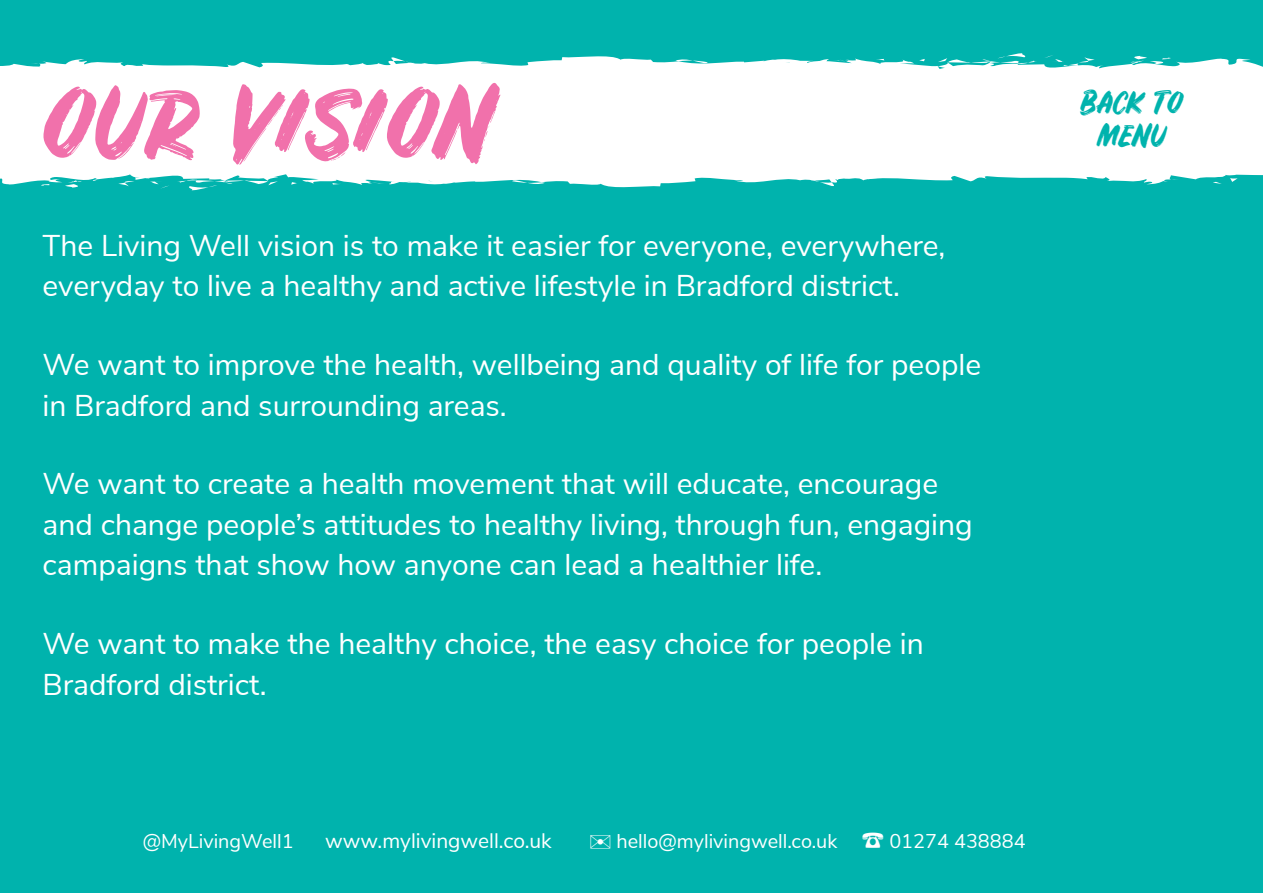
<style>
.page{position:relative;width:1263px;height:893px;background:#00b3ad}
.page>*{position:absolute;margin:0;border:0;box-sizing:border-box;transform-origin:0 0}
.t1{font:91.5px "Rustico";color:#f171ab}
.t2{font:30px/40.5px "Nunito Sans";color:#fff}
.t3{font:28.5px/33px "Rustico";color:#00b3ad;text-align:center}
.t4{font:19.95px "Nunito Sans";color:#fff}
.s1{font-size:21px}
</style>
<div class="page">
<svg style="left:1011px;top:53px;width:13px;height:2px"></svg>
<svg style="left:0;top:55px;width:1263px;height:134px;background:#e0f5f5"></svg>
<svg style="left:1185px;top:155px;width:10px;height:3px"></svg>
<svg style="left:924px;top:93px;width:9px;height:3px"></svg>
<svg style="left:652px;top:154px;width:6px;height:2px"></svg>
<svg style="left:331px;top:183px;width:10px;height:2px"></svg>
<svg style="left:368px;top:180px;width:43px;height:7px"></svg>
<svg style="left:332px;top:165px;width:39px;height:8px"></svg>
<svg style="left:667px;top:165px;width:3px;height:6px"></svg>
<svg style="left:811px;top:148px;width:24px;height:7px"></svg>
<svg style="left:1228px;top:96px;width:8px;height:2px"></svg>
<svg style="left:1109px;top:91px;width:13px;height:4px"></svg>
<svg style="left:1005px;top:95px;width:14px;height:5px"></svg>
<svg style="left:178px;top:144px;width:145px;height:46px"></svg>
<svg style="left:675px;top:57px;width:210px;height:29px;background:#d9f3f2"></svg>
<svg style="left:420px;top:157px;width:86px;height:27px;background:#effafa"></svg>
<h1 class="t1" style="left:43px;top:69px;width:454px">OUR VISION</h1>
<p class="t3" style="left:1081px;top:86px;width:103px">BACK TO<br>MENU</p>
<p class="t2" style="left:43px;top:223px;width:904px">The Living Well vision is to make it easier for everyone, everywhere, everyday to live a healthy and active lifestyle in Bradford district.</p>
<p class="t2" style="left:43px;top:342px;width:940px">We want to improve the health, wellbeing and quality of life for people in Bradford and surrounding areas.</p>
<p class="t2" style="left:43px;top:462px;width:932px">We want to create a health movement that will educate, encourage and change people’s attitudes to healthy living, through fun, engaging campaigns that show how anyone can lead a healthier life.</p>
<p class="t2" style="left:43px;top:622px;width:883px">We want to make the healthy choice, the easy choice for people in<br>Bradford district.</p>
<p class="t4" style="left:143px;top:826px;width:152px">@MyLivingWell1</p>
<p class="t4" style="left:325px;top:826px;width:702px"><span class="s1">www.mylivingwell.co.uk</span> ✉ hello@mylivingwell.co.uk ☎ 01274 438884</p>
</div>
